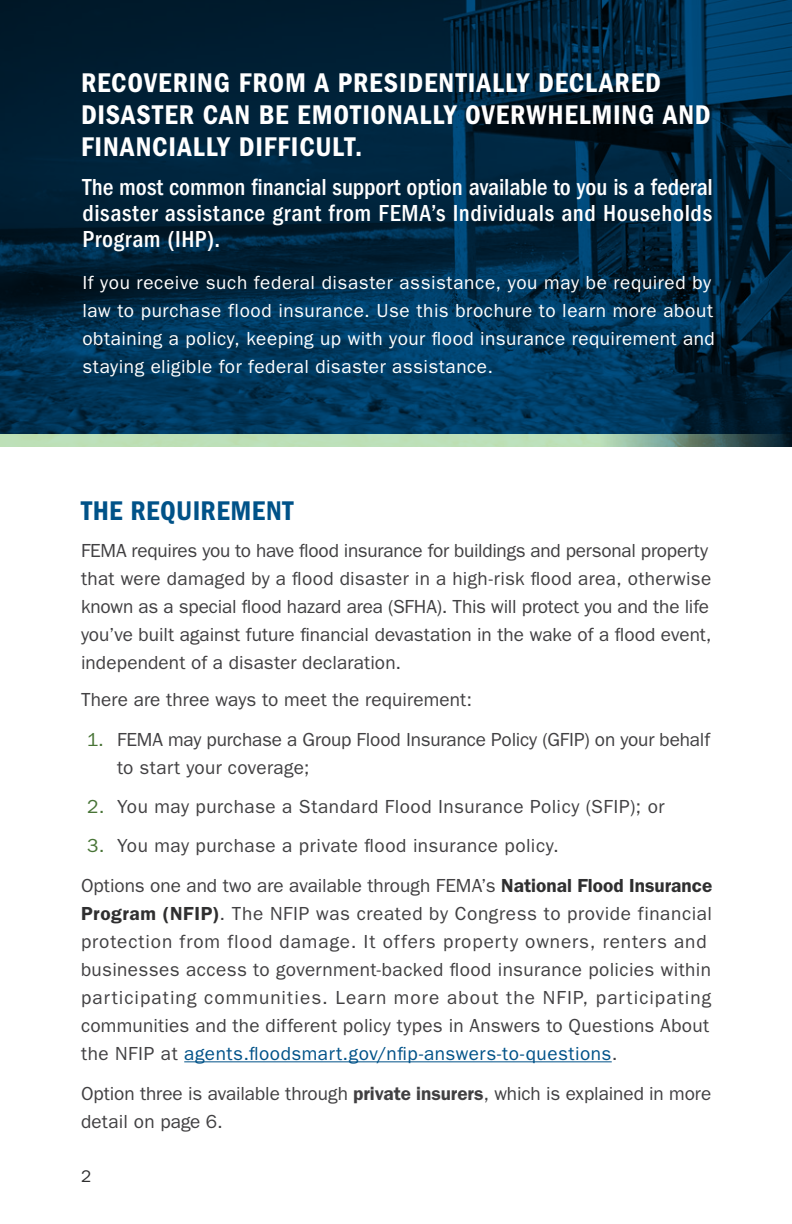
<style>
.page{position:relative;width:792px;height:1224px;background:#fff}
.page>*{position:absolute;margin:0;border:0;box-sizing:border-box;transform-origin:0 0}
.t1{font:28px/32px "ITC Franklin Gothic Std Dm Cd";letter-spacing:.035em;color:#fff}
.t2{font:28px "ITC Franklin Gothic Std Dm Cd";letter-spacing:.015em;color:#005288}
.Subhead_2{font:500 condensed 24px/26px "ITC Franklin Gothic Std";letter-spacing:.025em;color:#fff;text-align:justify}
.Body_Text_Last{font:19px/28px "ITC Franklin Gothic Std";letter-spacing:.025em;color:#414042}
.Body_Text{font:19px/28px "ITC Franklin Gothic Std";color:#414042}
.Body_Text-2{font:19px/28px "ITC Franklin Gothic Std";letter-spacing:.03em;color:#fff}
.Body_Text_Last-2{font:19px/28px "ITC Franklin Gothic Std";letter-spacing:-.005em;color:#414042}
.Body_Text_Last-3{font:19px/28px "ITC Franklin Gothic Std";color:#414042}
.t3{font:17px "ITC Franklin Gothic Std";color:#2f2f30}
.s1{color:#487436}
.s2{font-weight:600;color:#2f2f30}
.s3{color:#005288}
.s4{font-weight:600}
</style>
<div class="page">
<svg style="left:0;top:0;width:792px;height:434px;background:#002944"></svg>
<hr style="left:184px;top:1061px;width:428px;height:1px;background:#005288">
<svg style="left:0;top:434px;width:792px;height:12px;background:#a6c8a7"></svg>
<p class="t1" style="left:81px;top:67px;width:631px">RECOVERING FROM A PRESIDENTIALLY DECLARED<br>DISASTER CAN BE EMOTIONALLY OVERWHELMING AND<br>FINANCIALLY DIFFICULT.</p>
<p class="Subhead_2" style="left:82px;top:174px;width:632px">The most common financial support option available to you is a federal disaster assistance grant from FEMA’s Individuals and Households Program (IHP).</p>
<p class="Body_Text-2" style="left:82px;top:269px;width:634px">If you receive such federal disaster assistance, you may be required by law to purchase flood insurance. Use this brochure to learn more about obtaining a policy, keeping up with your flood insurance requirement and staying eligible for federal disaster assistance.</p>
<h2 class="t2" style="left:81px;top:495px;width:214px">THE REQUIREMENT</h2>
<p class="Body_Text" style="left:81px;top:537px;width:632px">FEMA requires you to have flood insurance for buildings and personal property that were damaged by a flood disaster in a high-risk flood area, otherwise known as a special flood hazard area (SFHA). This will protect you and the life you’ve built against future financial devastation in the wake of a flood event, independent of a disaster declaration.</p>
<p class="Body_Text" style="left:81px;top:686px;width:393px">There are three ways to meet the requirement:</p>
<p class="Body_Text_Last-2" style="left:117px;top:726px;width:595px;text-indent:-30px"><span class="s1">1.</span> FEMA may purchase a Group Flood Insurance Policy (GFIP) on your behalf to start your coverage;</p>
<p class="Body_Text_Last" style="left:87px;top:793px;width:579px"><span class="s1">2.</span> You may purchase a Standard Flood Insurance Policy (SFIP); or</p>
<p class="Body_Text_Last" style="left:87px;top:832px;width:474px"><span class="s1">3.</span> You may purchase a private flood insurance policy.</p>
<p class="Body_Text_Last" style="left:81px;top:872px;width:633px">Options one and two are available through FEMA’s <span class="s2">National Flood Insurance Program (NFIP)</span>. The NFIP was created by Congress to provide financial protection from flood damage. It offers property owners, renters and businesses access to government-backed flood insurance policies within participating communities. Learn more about the NFIP, participating communities and the different policy types in Answers to Questions About the NFIP at <span class="s3">agents.floodsmart.gov/nfip-answers-to-questions</span>.</p>
<p class="Body_Text_Last-3" style="left:81px;top:1080px;width:632px">Option three is available through <span class="s4">private insurers</span>, which is explained in more detail on page 6.</p>
<p class="t3" style="left:81px;top:1166px;width:12px">2</p>
</div>
